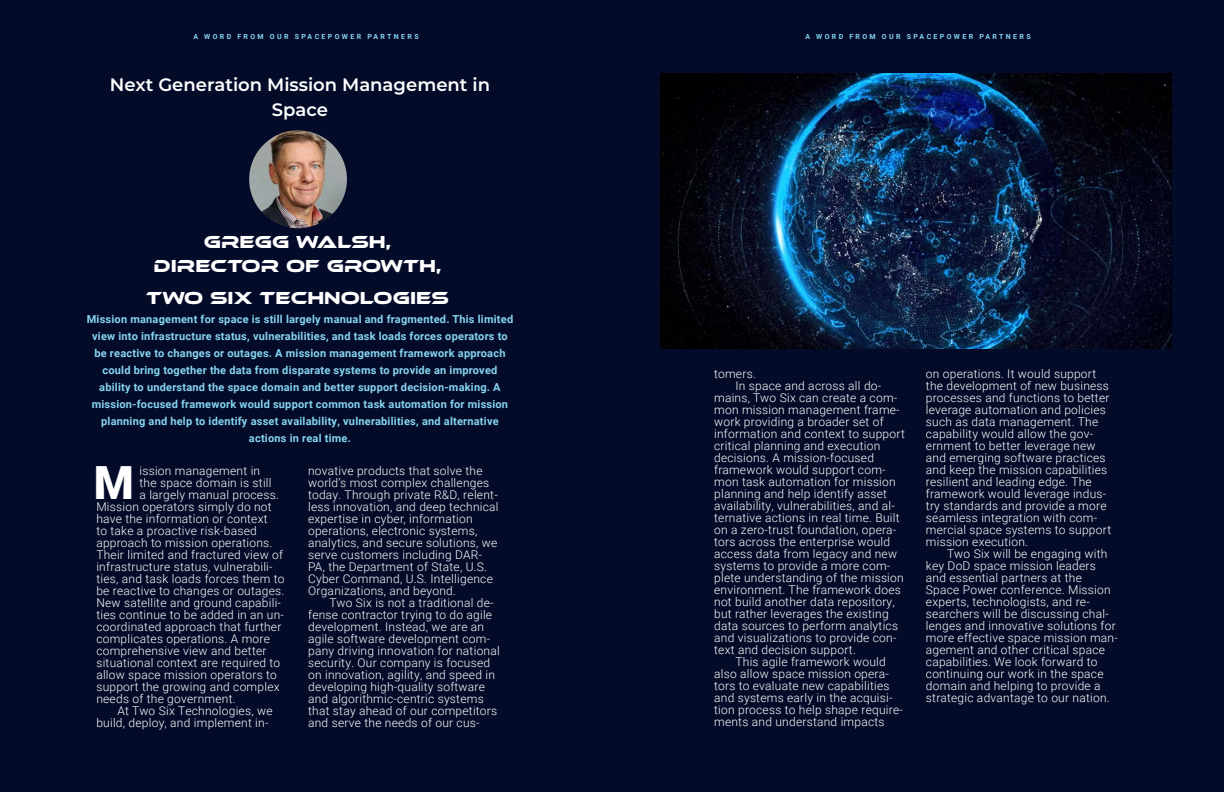
<style>
.page{position:relative;width:1224px;height:792px;background:#030b29}
.page>*{position:absolute;margin:0;border:0;box-sizing:border-box;transform-origin:0 0}
.t1{font:900 45.8px "Roboto";color:#fff}
.t2{font:18px/24px "Ethnocentric Rg";color:#fff;text-align:center}
.t3{font:600 18px/25px "Montserrat";color:#fff;text-align:center}
.t4{font:300 12px/12px "Roboto";letter-spacing:.02em;color:#fff}
.t5{font:700 11px/17px "Roboto";letter-spacing:.02em;color:#86d5f1;text-align:center}
.t6{font:700 7px "Roboto";letter-spacing:.335em;color:#86d5f1}
</style>
<div class="page">
<img style="left:660px;top:73px;width:512px;height:276px">
<img style="left:249px;top:130px;width:98px;height:98px;border-radius:49px">
<p class="t6" style="left:193px;top:31px;width:227px">A WORD FROM OUR SPACEPOWER PARTNERS</p>
<h2 class="t3" style="left:110px;top:71px;width:382px">Next Generation Mission Management in<br>Space</h2>
<h2 class="t2" style="left:154px;top:229px;width:289px">GREGG WALSH,<br>DIRECTOR OF GROWTH,</h2>
<h2 class="t2" style="left:146px;top:285px;width:304px">TWO SIX TECHNOLOGIES</h2>
<p class="t5" style="left:87px;top:310px;width:428px">Mission management for space is still largely manual and fragmented. This limited view into infrastructure status, vulnerabilities, and task loads forces operators to be reactive to changes or outages. A mission management framework approach could bring together the data from disparate systems to provide an improved ability to understand the space domain and better support decision-making. A mission-focused framework would support common task automation for mission planning and help to identify asset availability, vulnerabilities, and alternative actions in real time.</p>
<h1 class="t1" style="left:94px;top:450px;width:42px">M</h1>
<p class="t4" style="left:140px;top:464px;width:122px">ission management in</p>
<p class="t4" style="left:308px;top:464px;width:192px">novative products that solve the world’s most complex challenges today. Through private R&amp;D, relent&shy;less innovation, and deep technical expertise in cyber, information operations, electronic systems, analytics, and secure solutions, we serve customers including DAR-PA, the Department of State, U.S.<br>Cyber Command, U.S. Intelligence Organizations, and beyond.</p>
<p class="t4" style="left:308px;top:596px;width:193px;text-indent:21px">Two Six is not a traditional de&shy;fense contractor trying to do agile development. Instead, we are an agile software development com&shy;pany driving innovation for national security. Our company is focused on innovation, agility, and speed in developing high-quality software and algorithmic-centric systems that stay ahead of our competitors and serve the needs of our cus-</p>
<p class="t4" style="left:140px;top:476px;width:134px">the space domain is still</p>
<p class="t4" style="left:140px;top:488px;width:141px">a largely manual process.</p>
<p class="t4" style="left:96px;top:500px;width:177px">Mission operators simply do not</p>
<p class="t4" style="left:96px;top:512px;width:173px">have the information or context</p>
<p class="t4" style="left:96px;top:524px;width:162px">to take a proactive risk-based</p>
<p class="t4" style="left:96px;top:536px;width:178px">approach to mission operations.</p>
<p class="t4" style="left:96px;top:548px;width:188px">Their limited and fractured view of</p>
<p class="t4" style="left:96px;top:560px;width:178px">infrastructure status, vulnerabili-</p>
<p class="t4" style="left:96px;top:572px;width:190px">ties, and task loads forces them to</p>
<p class="t4" style="left:96px;top:584px;width:190px">be reactive to changes or outages.</p>
<p class="t4" style="left:96px;top:596px;width:186px">New satellite and ground capabili-</p>
<p class="t4" style="left:96px;top:608px;width:189px">ties continue to be added in an un-</p>
<p class="t4" style="left:96px;top:620px;width:187px">coordinated approach that further</p>
<p class="t4" style="left:96px;top:632px;width:175px">complicates operations. A more</p>
<p class="t4" style="left:96px;top:644px;width:172px">comprehensive view and better</p>
<p class="t4" style="left:96px;top:656px;width:185px">situational context are required to</p>
<p class="t4" style="left:96px;top:668px;width:182px">allow space mission operators to</p>
<p class="t4" style="left:96px;top:680px;width:185px">support the growing and complex</p>
<p class="t4" style="left:96px;top:692px;width:141px">needs of the government.</p>
<p class="t4" style="left:118px;top:704px;width:156px">At Two Six Technologies, we</p>
<p class="t4" style="left:96px;top:716px;width:174px">build, deploy, and implement in-</p>
<p class="t6" style="left:805px;top:31px;width:227px">A WORD FROM OUR SPACEPOWER PARTNERS</p>
<p class="t4" style="left:714px;top:368px;width:43px">tomers.</p>
<p class="t4" style="left:735px;top:380px;width:147px">In space and across all do-</p>
<p class="t4" style="left:714px;top:392px;width:185px">mains, Two Six can create a com-</p>
<p class="t4" style="left:714px;top:404px;width:187px">mon mission management frame-</p>
<p class="t4" style="left:714px;top:416px;width:171px">work providing a broader set of</p>
<p class="t4" style="left:714px;top:428px;width:192px">information and context to support</p>
<p class="t4" style="left:714px;top:440px;width:168px">critical planning and execution</p>
<p class="t4" style="left:714px;top:452px;width:161px">decisions. A mission-focused</p>
<p class="t4" style="left:714px;top:464px;width:173px">framework would support com-</p>
<p class="t4" style="left:714px;top:476px;width:183px">mon task automation for mission</p>
<p class="t4" style="left:714px;top:488px;width:174px">planning and help identify asset</p>
<p class="t4" style="left:714px;top:500px;width:182px">availability, vulnerabilities, and al-</p>
<p class="t4" style="left:714px;top:512px;width:187px">ternative actions in real time. Built</p>
<p class="t4" style="left:714px;top:524px;width:184px">on a zero-trust foundation, opera-</p>
<p class="t4" style="left:714px;top:536px;width:177px">tors across the enterprise would</p>
<p class="t4" style="left:714px;top:548px;width:184px">access data from legacy and new</p>
<p class="t4" style="left:714px;top:560px;width:178px">systems to provide a more com-</p>
<p class="t4" style="left:714px;top:572px;width:191px">plete understanding of the mission</p>
<p class="t4" style="left:714px;top:584px;width:188px">environment. The framework does</p>
<p class="t4" style="left:714px;top:596px;width:182px">not build another data repository,</p>
<p class="t4" style="left:714px;top:608px;width:176px">but rather leverages the existing</p>
<p class="t4" style="left:714px;top:620px;width:185px">data sources to perform analytics</p>
<p class="t4" style="left:714px;top:632px;width:184px">and visualizations to provide con-</p>
<p class="t4" style="left:714px;top:644px;width:143px">text and decision support.</p>
<p class="t4" style="left:735px;top:656px;width:152px">This agile framework would</p>
<p class="t4" style="left:714px;top:668px;width:176px">also allow space mission opera-</p>
<p class="t4" style="left:714px;top:680px;width:177px">tors to evaluate new capabilities</p>
<p class="t4" style="left:714px;top:692px;width:180px">and systems early in the acquisi-</p>
<p class="t4" style="left:714px;top:704px;width:190px">tion process to help shape require-</p>
<p class="t4" style="left:714px;top:716px;width:172px">ments and understand impacts</p>
<p class="t4" style="left:926px;top:368px;width:187px">on operations. It would support the development of new business processes and functions to better leverage automation and policies such as data management. The capability would allow the gov&shy;ernment to better leverage new and emerging software practices and keep the mission capabilities resilient and leading edge. The framework would leverage indus&shy;try standards and provide a more seamless integration with com&shy;mercial space systems to support mission execution.</p>
<p class="t4" style="left:926px;top:548px;width:193px;text-indent:21px">Two Six will be engaging with key DoD space mission leaders and essential partners at the<br>Space Power conference. Mission experts, technologists, and re&shy;searchers will be discussing chal&shy;lenges and innovative solutions for more effective space mission man&shy;agement and other critical space capabilities. We look forward to continuing our work in the space domain and helping to provide a strategic advantage to our nation.</p>
</div>
